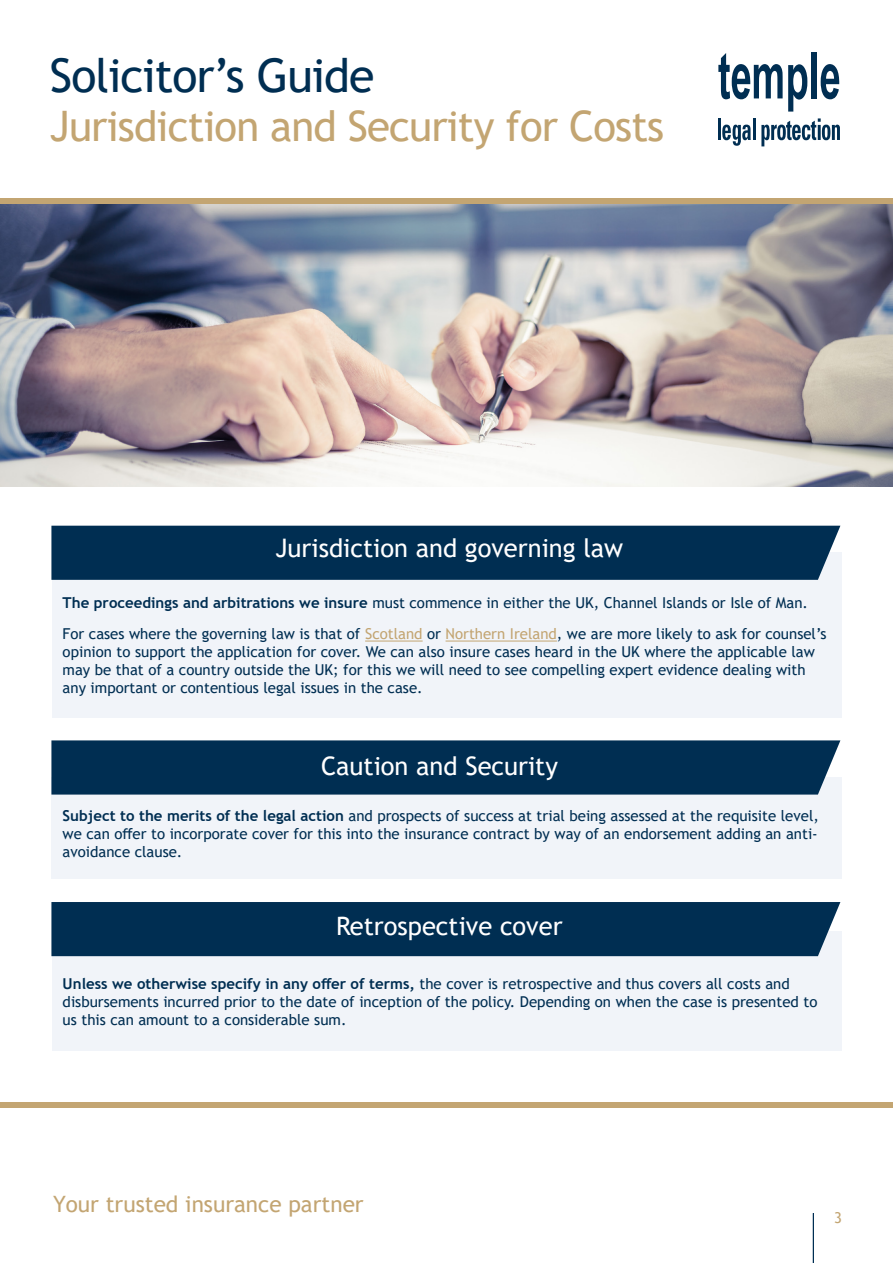
<style>
.page{position:relative;width:893px;height:1263px;background:#fff}
.page>*{position:absolute;margin:0;border:0;box-sizing:border-box;transform-origin:0 0}
.t1{font:46.5px "Trebuchet MS";letter-spacing:-.02em;color:#002e52}
.t2{font:42px "Trebuchet MS";letter-spacing:-.02em;color:#c3a572}
.t3{font:25.5px "Trebuchet MS";color:#fff}
.t4{font:22.5px "Trebuchet MS";color:#c3a572}
.t5{font:15px/18px "Trebuchet MS";color:#002e52}
.t6{font:15px "Trebuchet MS";color:#c3a572}
.s1{font-weight:700}
.s2{color:#c3a572}
</style>
<div class="page">
<img style="left:0;top:204px;width:893px;height:283px">
<div style="left:0;top:1102px;width:893px;height:5px;background:#c3a572"></div>
<hr style="left:718px;top:118px;width:3px;height:22px;background:#002e52">
<svg style="left:722px;top:125px;width:29px;height:21px"></svg>
<hr style="left:753px;top:118px;width:2px;height:22px;background:#002e52">
<svg style="left:761px;top:118px;width:79px;height:28px"></svg>
<svg style="left:718px;top:53px;width:89px;height:59px"></svg>
<div style="left:811px;top:52px;width:6px;height:46px;background:#002e52"></div>
<svg style="left:821px;top:64px;width:18px;height:35px"></svg>
<div style="left:0;top:199px;width:893px;height:5px;background:#c3a572"></div>
<div style="left:52px;top:553px;width:790px;height:165px;background:#f1f4f9"></div>
<div style="left:51px;top:526px;width:789px;height:54px;background:#002e52"></div>
<hr style="left:365px;top:640px;width:58px;height:1px;background:#c3a572">
<hr style="left:446px;top:640px;width:111px;height:1px;background:#c3a572">
<div style="left:51px;top:777px;width:791px;height:101px;background:#f1f4f9"></div>
<div style="left:51px;top:740px;width:789px;height:54px;background:#002e52"></div>
<div style="left:52px;top:931px;width:790px;height:119px;background:#f1f4f9"></div>
<div style="left:51px;top:902px;width:789px;height:54px;background:#002e52"></div>
<hr style="left:813px;top:1213px;width:1px;height:50px;background:#002e52">
<h1 class="t1" style="left:50px;top:46px;width:326px">Solicitor’s Guide</h1>
<h2 class="t2" style="left:50px;top:100px;width:616px">Jurisdiction and Security for Costs</h2>
<h3 class="t3" style="left:275px;top:532px;width:349px">Jurisdiction and governing law</h3>
<p class="t5" style="left:63px;top:587px;width:765px;line-height:30.8px"><span class="s1">The proceedings and arbitrations we insure</span> must commence in either the UK, Channel Islands or Isle of Man.<br>For cases where the governing law is that of <span class="s2">Scotland</span> or <span class="s2">Northern Ireland</span>, we are more likely to ask for counsel’s</p>
<p class="t5" style="left:63px;top:643px;width:754px">opinion to support the application for cover. We can also insure cases heard in the UK where the applicable law may be that of a country outside the UK; for this we will need to see compelling expert evidence dealing with any important or contentious legal issues in the case.</p>
<h3 class="t3" style="left:321px;top:749px;width:238px">Caution and Security</h3>
<p class="t5" style="left:63px;top:807px;width:758px;text-align:justify"><span class="s1">Subject to the merits of the legal action</span> and prospects of success at trial being assessed at the requisite level, we can offer to incorporate cover for this into the insurance contract by way of an endorsement adding an anti&shy;avoidance clause.</p>
<h3 class="t3" style="left:336px;top:910px;width:228px">Retrospective cover</h3>
<p class="t5" style="left:63px;top:974px;width:756px"><span class="s1">Unless we otherwise specify in any offer of terms,</span> the cover is retrospective and thus covers all costs and disbursements incurred prior to the date of inception of the policy. Depending on when the case is presented to us this can amount to a considerable sum.</p>
<h3 class="t4" style="left:53px;top:1190px;width:312px">Your trusted insurance partner</h3>
<p class="t6" style="left:834px;top:1208px;width:9px">3</p>
</div>
